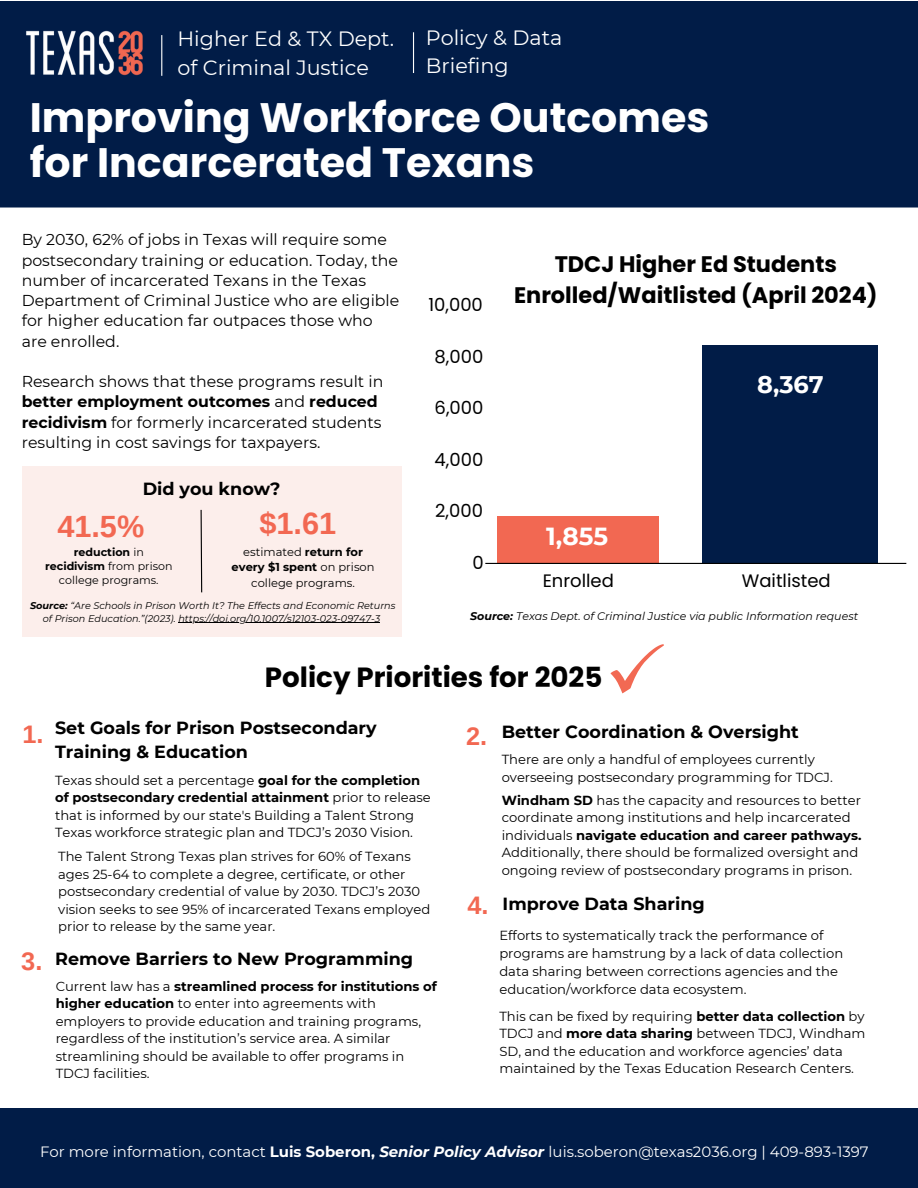
<style>
.page{position:relative;width:918px;height:1188px;background:#fff}
.page>*{position:absolute;margin:0;border:0;box-sizing:border-box;transform-origin:0 0}
.t1{font:700 41.1px/45px "Poppins";color:#fff}
.t2{font:700 30.75px "Arimo";color:#f26852}
.t3{font:700 27.75px "Poppins";color:#000}
.t4{font:700 25.35px "Arimo";color:#f26852}
.t5{font:700 24.75px "Montserrat";color:#fff}
.t6{font:700 24px "Montserrat";color:#fff}
.t7{font:700 22.5px/31px "Poppins";color:#000;text-align:center}
.t8{font:20.7px/28.2px "Montserrat";color:#fff}
.t9{font:18px "Poppins";color:#000}
.t10{font:700 17.55px/23.7px "Montserrat";color:#000}
.t11{font:15.75px/20.2px "Montserrat";color:#000}
.t12{font:15px "Montserrat";color:#fff}
.t13{font:13.2px/17.5px "Montserrat";color:#000}
.t14{font:11.55px/15.3px "Montserrat";color:#000;text-align:center}
.t15{font:11.1px/13.8px "Montserrat";color:#000;text-align:center}
.t16{font:italic 10.95px "Montserrat";color:#000}
.t17{font:italic 9.75px/12.9px "Montserrat";color:#000;text-align:center}
.s1{font-weight:700}
.s2{font-weight:700;font-style:italic}
</style>
<div class="page">
<div style="left:0;top:1px;width:918px;height:207px;background:#011c47"></div>
<img style="left:26px;top:30px;width:117px;height:46px">
<hr style="left:161px;top:35px;width:1px;height:41px;background:#fff">
<div style="left:22px;top:466px;width:379px;height:170px;background:#fceeeb"></div>
<hr style="left:413px;top:32px;width:1px;height:41px;background:#fff">
<div style="left:498px;top:516px;width:161px;height:47px;background:#f26852"></div>
<div style="left:703px;top:345px;width:175px;height:218px;background:#011c47"></div>
<hr style="left:485px;top:563px;width:421px;height:1px;background:#000">
<svg style="left:200px;top:509px;width:3px;height:84px"></svg>
<div style="left:0;top:1109px;width:918px;height:79px;background:#011c47"></div>
<svg style="left:611px;top:644px;width:53px;height:49px"></svg>
<hr style="left:178px;top:622px;width:202px;height:1px;background:#000">
<p class="t8" style="left:177px;top:25px;width:218px">Higher Ed &amp; TX Dept. of Criminal Justice</p>
<p class="t8" style="left:426px;top:23px;width:138px">Policy &amp; Data<br>Briefing</p>
<h1 class="t1" style="left:30px;top:95px;width:681px">Improving Workforce Outcomes for Incarcerated Texans</h1>
<h5 class="t11" style="left:22px;top:230px;width:379px">By 2030, 62% of jobs in Texas will require some postsecondary training or education. Today, the number of incarcerated Texans in the Texas Department of Criminal Justice who are eligible for higher education far outpaces those who are enrolled.</h5>
<h5 class="t11" style="left:22px;top:371px;width:363px">Research shows that these programs result in <span class="s1">better employment outcomes</span> and <span class="s1">reduced recidivism</span> for formerly incarcerated students resulting in cost savings for taxpayers.</h5>
<h2 class="t10" style="left:143px;top:476px;width:139px">Did you know?</h2>
<p class="t2" style="left:259px;top:507px;width:78px">$1.61</p>
<p class="t15" style="left:45px;top:545px;width:129px"><span class="s1">reduction</span> in <span class="s1">recidivism</span> from prison college programs.</p>
<h4 class="t14" style="left:232px;top:544px;width:144px">estimated <span class="s1">return for every $1 spent</span> on prison college programs.</h4>
<h3 class="t2" style="left:57px;top:509px;width:88px">41.5%</h3>
<h3 class="t9" style="left:428px;top:292px;width:56px">10,000</h3>
<h3 class="t9" style="left:435px;top:344px;width:50px">8,000</h3>
<h3 class="t9" style="left:435px;top:395px;width:50px">6,000</h3>
<h3 class="t9" style="left:435px;top:447px;width:50px">4,000</h3>
<h3 class="t9" style="left:435px;top:499px;width:49px">2,000</h3>
<h3 class="t9" style="left:473px;top:550px;width:13px">0</h3>
<p class="t7" style="left:514px;top:249px;width:365px">TDCJ Higher Ed Students<br>Enrolled/Waitlisted (April 2024)</p>
<h6 class="t5" style="left:546px;top:521px;width:63px">1,855</h6>
<h2 class="t6" style="left:757px;top:370px;width:68px">8,367</h2>
<h3 class="t9" style="left:543px;top:568px;width:73px">Enrolled</h3>
<h3 class="t9" style="left:742px;top:568px;width:90px">Waitlisted</h3>
<h3 class="t17" style="left:30px;top:599px;width:367px"><span class="s1">Source:</span> “Are Schools in Prison Worth It? The Effects and Economic Returns of Prison Education.”(2023). https://doi.org/10.1007/s12103-023-09747-3</h3>
<h2 class="t16" style="left:470px;top:609px;width:389px"><span class="s1">Source:</span> Texas Dept. of Criminal Justice via public Information request</h2>
<h3 class="t4" style="left:22px;top:720px;width:23px">1.</h3>
<h6 class="t4" style="left:21px;top:947px;width:23px">3.</h6>
<p class="t3" style="left:265px;top:658px;width:339px">Policy Priorities for 2025</p>
<p class="t10" style="left:55px;top:716px;width:323px">Set Goals for Prison Postsecondary<br>Training &amp; Education</p>
<p class="t13" style="left:55px;top:771px;width:377px">Texas should set a percentage <span class="s1">goal for the completion of postsecondary credential attainment</span> prior to release that is informed by our state's Building a Talent Strong Texas workforce strategic plan and TDCJ’s 2030 Vision.</p>
<p class="t13" style="left:58px;top:848px;width:374px">The Talent Strong Texas plan strives for 60% of Texans ages 25-64 to complete a degree, certificate, or other postsecondary credential of value by 2030. TDCJ’s 2030 vision seeks to see 95% of incarcerated Texans employed prior to release by the same year.</p>
<h3 class="t10" style="left:55px;top:947px;width:360px">Remove Barriers to New Programming</h3>
<h6 class="t13" style="left:56px;top:977px;width:383px">Current law has a <span class="s1">streamlined process for institutions of higher education</span> to enter into agreements with employers to provide education and training programs, regardless of the institution’s service area. A similar streamlining should be available to offer programs in TDCJ facilities.</h6>
<p class="t4" style="left:466px;top:722px;width:23px">2.</p>
<p class="t4" style="left:468px;top:891px;width:23px">4.</p>
<h6 class="t10" style="left:502px;top:720px;width:299px">Better Coordination &amp; Oversight</h6>
<h3 class="t13" style="left:502px;top:751px;width:333px">There are only a handful of employees currently overseeing postsecondary programming for TDCJ.</h3>
<h6 class="t13" style="left:502px;top:791px;width:361px"><span class="s1">Windham SD</span> has the capacity and resources to better coordinate among institutions and help incarcerated individuals <span class="s1">navigate education and career pathways.<br></span>Additionally, there should be formalized oversight and ongoing review of postsecondary programs in prison.</h6>
<p class="t10" style="left:503px;top:892px;width:204px">Improve Data Sharing</p>
<p class="t13" style="left:499px;top:927px;width:345px">Efforts to systematically track the performance of programs are hamstrung by a lack of data collection data sharing between corrections agencies and the education/workforce data ecosystem.</p>
<p class="t13" style="left:499px;top:1007px;width:368px">This can be fixed by requiring <span class="s1">better data collection</span> by TDCJ and <span class="s1">more data sharing</span> between TDCJ, Windham SD, and the education and workforce agencies’ data maintained by the Texas Education Research Centers.</p>
<h3 class="t12" style="left:40px;top:1143px;width:830px">For more information, contact <span class="s1">Luis Soberon,</span> <span class="s2">Senior Policy Advisor</span> luis.soberon@texas2036.org | 409-893-1397</h3>
</div>
